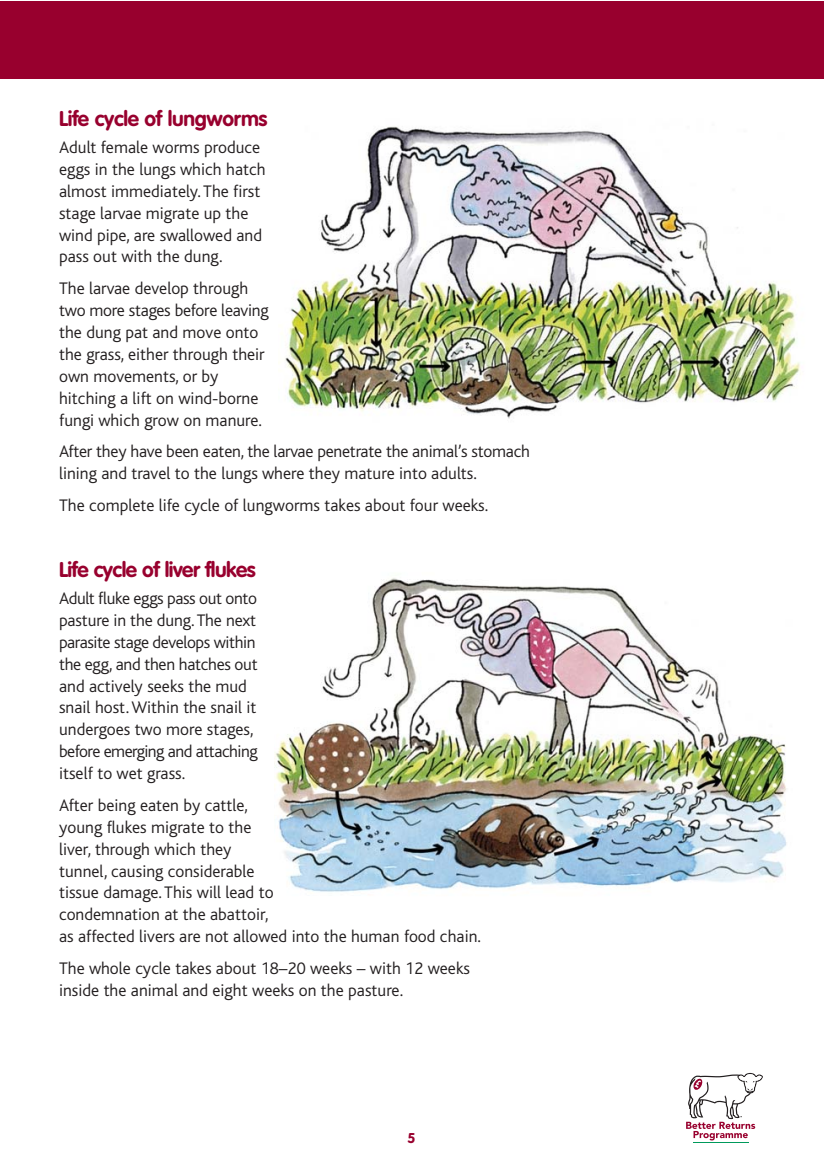
<style>
.page{position:relative;width:824px;height:1171px;background:#fff}
.page>*{position:absolute;margin:0;border:0;box-sizing:border-box;transform-origin:0 0}
.t1{font:700 21px "VAG Rounded";letter-spacing:-.025em;color:#98002e}
.t2{font:300 17.5px/21.9px "Bliss";color:#231f20}
.t3{font:700 14px "VAG Rounded";color:#98002e}
</style>
<div class="page">
<div style="left:0;top:1px;width:823px;height:77px;background:#98002e"></div>
<hr style="left:693px;top:1142px;width:55px;height:1px;background:#009a5b">
<svg style="left:686px;top:1073px;width:76px;height:67px"></svg>
<img style="left:285px;top:126px;width:515px;height:293px">
<img style="left:274px;top:578px;width:513px;height:314px">
<p class="t1" style="left:59px;top:110px;width:210px">Life cycle of lungworms</p>
<p class="t2" style="left:59px;top:138px;width:208px">Adult female worms produce eggs in the lungs which hatch almost immediately. The first stage larvae migrate up the wind pipe, are swallowed and pass out with the dung.</p>
<p class="t2" style="left:59px;top:279px;width:211px">The larvae develop through two more stages before leaving the dung pat and move onto the grass, either through their own movements, or by hitching a lift on wind-borne fungi which grow on manure.</p>
<p class="t2" style="left:59px;top:442px;width:472px">After they have been eaten, the larvae penetrate the animal’s stomach lining and travel to the lungs where they mature into adults.</p>
<p class="t2" style="left:59px;top:496px;width:430px">The complete life cycle of lungworms takes about four weeks.</p>
<p class="t1" style="left:59px;top:561px;width:198px">Life cycle of liver flukes</p>
<p class="t2" style="left:59px;top:589px;width:200px">Adult fluke eggs pass out onto pasture in the dung.The next parasite stage develops within the egg, and then hatches out and actively seeks the mud snail host. Within the snail it undergoes two more stages, before emerging and attaching itself to wet grass.</p>
<p class="t2" style="left:59px;top:796px;width:423px">After being eaten by cattle,<br>young flukes migrate to the<br>liver, through which they<br>tunnel, causing considerable<br>tissue damage. This will lead to<br>condemnation at the abattoir,<br>as affected livers are not allowed into the human food chain.</p>
<p class="t2" style="left:59px;top:959px;width:412px">The whole cycle takes about 18–20 weeks – with 12 weeks inside the animal and eight weeks on the pasture.</p>
<p class="t3" style="left:407px;top:1132px;width:10px">5</p>
</div>
